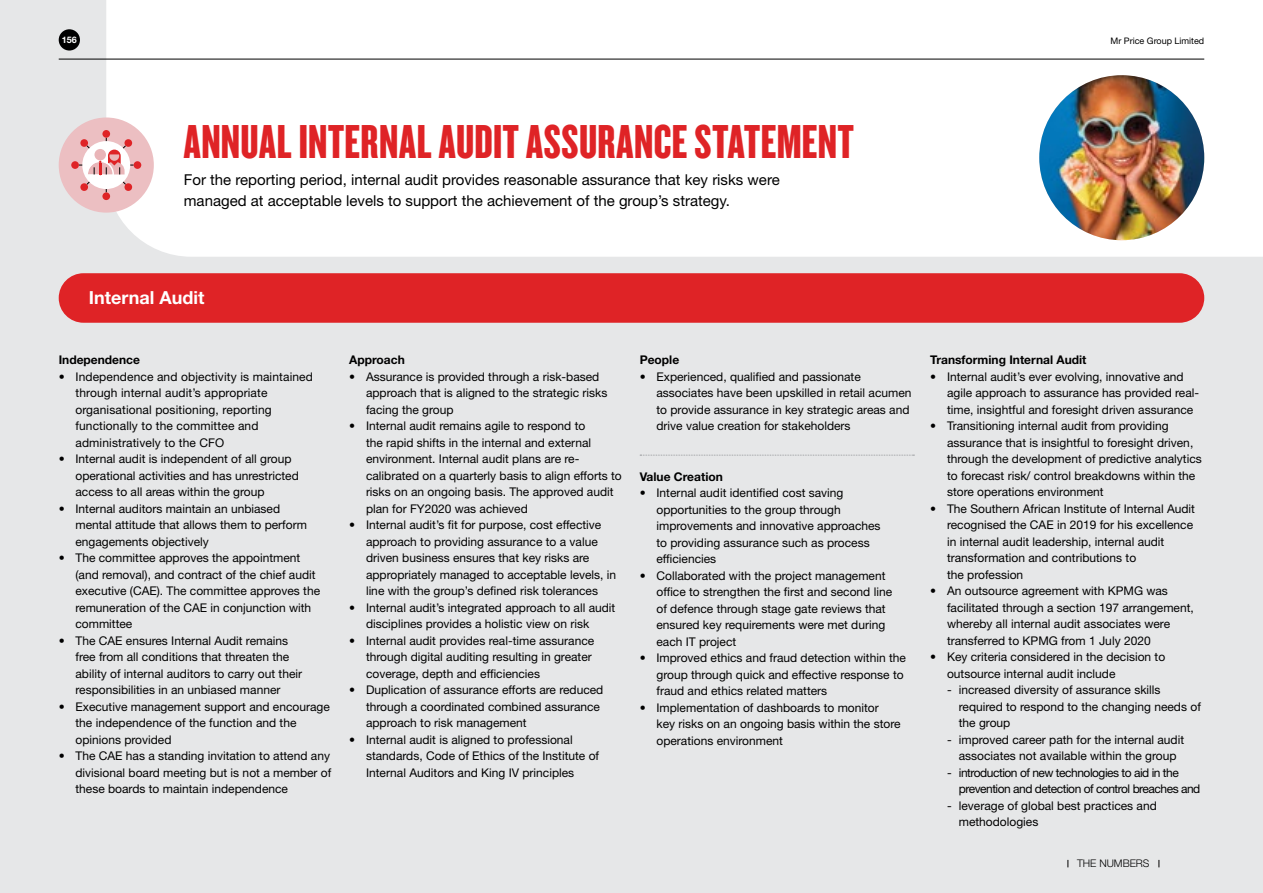
<style>
.page{position:relative;width:1263px;height:893px;background:#e6e7e8}
.page>*{position:absolute;margin:0;border:0;box-sizing:border-box;transform-origin:0 0}
.t1{font:49.5px "Knockout HTF68 Full Featherwt";letter-spacing:.005em;color:#df2326}
.t2{font:700 18px "Helvetica Neue LT Std";color:#fff}
.t3{font:15px/21px "Helvetica Neue LT Std";color:#000}
.t4{font:12px/16.5px "Helvetica Neue LT Std";color:#000}
.t5{font:12px/16.5px "Helvetica Neue LT Std";letter-spacing:-.04em;color:#000}
.t6{font:700 12px "Helvetica Neue LT Std";color:#000}
.t7{font:300 10.5px "Helvetica Neue LT Std";color:#000}
.t8{font:9px "Helvetica Neue LT Std";color:#000}
.t9{font:700 9px "Helvetica Neue LT Std";color:#fff}
</style>
<div class="page">
<div style="left:106px;top:0;width:1157px;height:257px;background:#fff"></div>
<div style="left:59px;top:273px;width:1145px;height:50px;background:#df2326;border-radius:25px"></div>
<div style="left:59px;top:117px;width:95px;height:96px;background:#ecbfc2;border-radius:50%"></div>
<svg style="left:640px;top:455px;width:274px;height:1px"></svg>
<img style="left:1039px;top:75px;width:165px;height:165px;border-radius:82px">
<div style="left:102px;top:130px;width:8px;height:8px;background:#df2326;border-radius:50%"></div>
<div style="left:134px;top:161px;width:7px;height:8px;background:#df2326;border-radius:50%"></div>
<div style="left:102px;top:192px;width:8px;height:8px;background:#df2326;border-radius:50%"></div>
<div style="left:71px;top:161px;width:8px;height:8px;background:#df2326;border-radius:50%"></div>
<svg style="left:78px;top:137px;width:56px;height:56px"></svg>
<hr style="left:59px;top:59px;width:1145px;height:1px;background:#000">
<div style="left:59px;top:29px;width:21px;height:22px;background:#000;border-radius:50%"></div>
<p class="t9" style="left:62px;top:34px;width:17px">156</p>
<p class="t8" style="left:1110px;top:35px;width:95px">Mr Price Group Limited</p>
<h1 class="t1" style="left:184px;top:115px;width:671px">ANNUAL INTERNAL AUDIT ASSURANCE STATEMENT</h1>
<p class="t3" style="left:184px;top:169px;width:597px">For the reporting period, internal audit provides reasonable assurance that key risks were managed at acceptable levels to support the achievement of the group’s strategy.</p>
<h2 class="t2" style="left:89px;top:287px;width:117px">Internal Audit</h2>
<p class="t6" style="left:59px;top:353px;width:83px">Independence</p>
<p class="t4" style="left:75px;top:368px;width:239px;text-indent:-17px">• Independence and objectivity is maintained through internal audit’s appropriate organisational positioning, reporting functionally to the committee and administratively to the CFO</p>
<p class="t4" style="left:75px;top:451px;width:225px;text-indent:-17px">• Internal audit is independent of all group operational activities and has unrestricted access to all areas within the group</p>
<p class="t4" style="left:75px;top:500px;width:233px;text-indent:-17px">• Internal auditors maintain an unbiased mental attitude that allows them to perform engagements objectively</p>
<p class="t4" style="left:75px;top:550px;width:246px;text-indent:-17px">• The committee approves the appointment (and removal), and contract of the chief audit executive (CAE). The committee approves the remuneration of the CAE in conjunction with committee</p>
<p class="t4" style="left:75px;top:632px;width:228px;text-indent:-17px">• The CAE ensures Internal Audit remains free from all conditions that threaten the ability of internal auditors to carry out their responsibilities in an unbiased manner</p>
<p class="t4" style="left:75px;top:698px;width:256px;text-indent:-17px">• Executive management support and encourage the independence of the function and the opinions provided</p>
<p class="t4" style="left:75px;top:748px;width:257px;text-align:justify;text-indent:-17px">• The CAE has a standing invitation to attend any divisional board meeting but is not a member of these boards to maintain independence</p>
<p class="t6" style="left:349px;top:353px;width:57px">Approach</p>
<p class="t4" style="left:366px;top:368px;width:243px;text-indent:-17px">• Assurance is provided through a risk-based approach that is aligned to the strategic risks facing the group</p>
<p class="t4" style="left:366px;top:418px;width:257px;text-indent:-17px">• Internal audit remains agile to respond to<br>the rapid shifts in the internal and external environment. Internal audit plans are re&shy;calibrated on a quarterly basis to align efforts to risks on an ongoing basis. The approved audit plan for FY2020 was achieved</p>
<p class="t4" style="left:366px;top:517px;width:252px;text-indent:-17px">• Internal audit’s fit for purpose, cost effective approach to providing assurance to a value driven business ensures that key risks are appropriately managed to acceptable levels, in line with the group’s defined risk tolerances</p>
<p class="t4" style="left:366px;top:599px;width:251px;text-indent:-17px">• Internal audit’s integrated approach to all audit disciplines provides a holistic view on risk</p>
<p class="t4" style="left:366px;top:632px;width:230px;text-indent:-17px">• Internal audit provides real-time assurance through digital auditing resulting in greater coverage, depth and efficiencies</p>
<p class="t4" style="left:366px;top:682px;width:239px;text-indent:-17px">• Duplication of assurance efforts are reduced through a coordinated combined assurance approach to risk management</p>
<p class="t4" style="left:366px;top:731px;width:235px;text-indent:-17px">• Internal audit is aligned to professional standards, Code of Ethics of the Institute of<br>Internal Auditors and King IV principles</p>
<p class="t6" style="left:640px;top:353px;width:41px">People</p>
<p class="t4" style="left:656px;top:368px;width:256px;text-indent:-17px">• Experienced, qualified and passionate associates have been upskilled in retail acumen to provide assurance in key strategic areas and drive value creation for stakeholders</p>
<p class="t6" style="left:640px;top:469px;width:85px">Value Creation</p>
<p class="t4" style="left:656px;top:484px;width:226px;text-indent:-17px">• Internal audit identified cost saving opportunities to the group through improvements and innovative approaches to providing assurance such as process efficiencies</p>
<p class="t4" style="left:656px;top:567px;width:237px;text-indent:-17px">• Collaborated with the project management office to strengthen the first and second line of defence through stage gate reviews that ensured key requirements were met during each IT project</p>
<p class="t4" style="left:656px;top:649px;width:251px;text-indent:-17px">• Improved ethics and fraud detection within the group through quick and effective response to fraud and ethics related matters</p>
<p class="t4" style="left:656px;top:699px;width:246px;text-indent:-17px">• Implementation of dashboards to monitor<br>key risks on an ongoing basis within the store operations environment</p>
<p class="t6" style="left:930px;top:353px;width:158px">Transforming Internal Audit</p>
<p class="t4" style="left:947px;top:368px;width:254px;text-indent:-17px">• Internal audit’s ever evolving, innovative and agile approach to assurance has provided real&shy;time, insightful and foresight driven assurance</p>
<p class="t4" style="left:947px;top:418px;width:256px;text-indent:-17px">• Transitioning internal audit from providing assurance that is insightful to foresight driven, through the development of predictive analytics to forecast risk/ control breakdowns within the store operations environment</p>
<p class="t4" style="left:947px;top:500px;width:250px;text-indent:-17px">• The Southern African Institute of Internal Audit recognised the CAE in 2019 for his excellence in internal audit leadership, internal audit transformation and contributions to<br>the profession</p>
<p class="t4" style="left:947px;top:583px;width:248px;text-indent:-17px">• An outsource agreement with KPMG was facilitated through a section 197 arrangement, whereby all internal audit associates were transferred to KPMG from 1 July 2020</p>
<p class="t4" style="left:947px;top:649px;width:220px;text-indent:-17px">• Key criteria considered in the decision to outsource internal audit include</p>
<p class="t4" style="left:959px;top:682px;width:244px;text-indent:-12px">- increased diversity of assurance skills required to respond to the changing needs of the group</p>
<p class="t4" style="left:947px;top:731px;width:239px;text-align:center">- improved career path for the internal audit associates not available within the group</p>
<p class="t5" style="left:959px;top:764px;width:243px;text-indent:-12px">- introduction of new technologies to aid in the prevention and detection of control breaches and</p>
<p class="t4" style="left:959px;top:797px;width:200px;text-indent:-12px">- leverage of global best practices and methodologies</p>
<p class="t7" style="left:1077px;top:857px;width:74px">THE NUMBERS</p>
</div>
